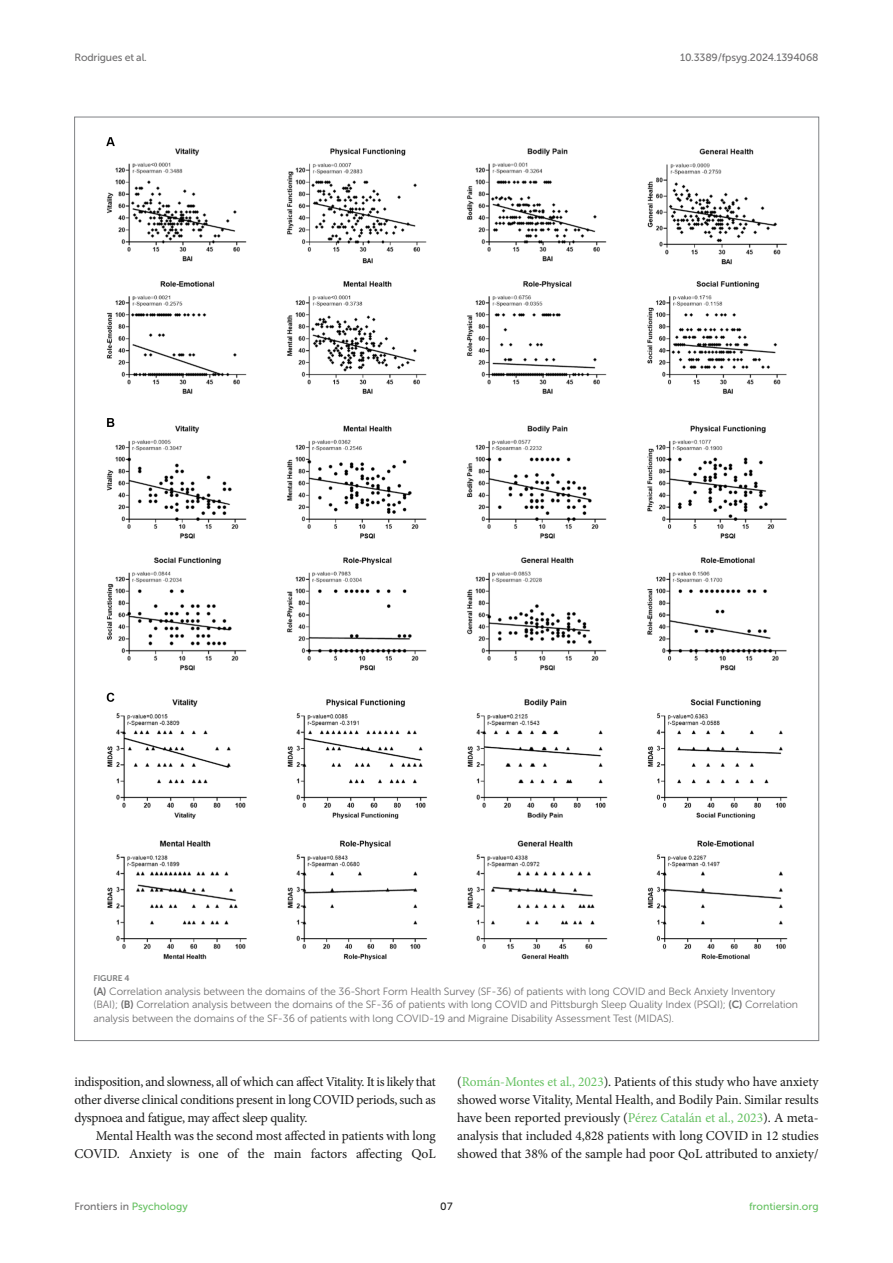
<style>
.page{position:relative;width:893px;height:1263px;background:#fff}
.page>*{position:absolute;margin:0;border:0;box-sizing:border-box;transform-origin:0 0}
.TEXT{font:13.5px/18px "Minion Pro";letter-spacing:-.01em;color:#1b1c1b;text-align:justify}
.FIG_LEG{font:10.5px/13.5px "Museo Sans 300";letter-spacing:-.01em;color:#706f70}
.t1{font:10.5px "Museo Sans 500";letter-spacing:-.015em;color:#706f70}
.t2{font:10.5px "Museo Sans 500";color:#65c161}
.t3{font:10.5px "Museo Sans 500";color:#1b1c1b}
.FIG_HD{font:8.25px "Museo Sans 700";letter-spacing:-.01em;color:#7e7f7f}
.s1{font-family:"Museo Sans 700"}
.s2{color:#65c161}
</style>
<div class="page">
<img style="left:106px;top:137px;width:682px;height:824px">
<p class="t1" style="left:74px;top:51px;width:74px">Rodrigues et al.</p>
<p class="t1" style="left:680px;top:51px;width:140px">10.3389/fpsyg.2024.1394068</p>
<p class="FIG_HD" style="left:94px;top:974px;width:37px">FIGURE 4</p>
<p class="FIG_LEG" style="left:94px;top:984px;width:706px"><span class="s1">(A)</span> Correlation analysis between the domains of the 36-Short Form Health Survey (SF-36) of patients with long COVID and Beck Anxiety Inventory (BAI); <span class="s1">(B)</span> Correlation analysis between the domains of the SF-36 of patients with long COVID and Pittsburgh Sleep Quality Index (PSQI); <span class="s1">(C)</span> Correlation analysis between the domains of the SF-36 of patients with long COVID-19 and Migraine Disability Assessment Test (MIDAS).</p>
<p class="TEXT" style="left:74px;top:1073px;width:363px">indisposition, and slowness, all of which can affect Vitality. It is likely that other diverse clinical conditions present in long COVID periods, such as dyspnoea and fatigue, may affect sleep quality.</p>
<p class="TEXT" style="left:74px;top:1127px;width:363px;text-align:right">Mental Health was the second most affected in patients with long<br>COVID. Anxiety is one of the main factors affecting QoL</p>
<p class="TEXT" style="left:457px;top:1073px;width:363px">(<span class="s2">Román-Montes et al., 2023</span>). Patients of this study who have anxiety showed worse Vitality, Mental Health, and Bodily Pain. Similar results have been reported previously (<span class="s2">Pérez Catalán et al., 2023</span>). A meta&shy;analysis that included 4,828 patients with long COVID in 12 studies showed that 38% of the sample had poor QoL attributed to anxiety/</p>
<p class="t1" style="left:74px;top:1200px;width:115px">Frontiers in <span class="s2">Psychology</span></p>
<p class="t3" style="left:440px;top:1200px;width:14px">07</p>
<p class="t2" style="left:749px;top:1200px;width:71px">frontiersin.org</p>
</div>
